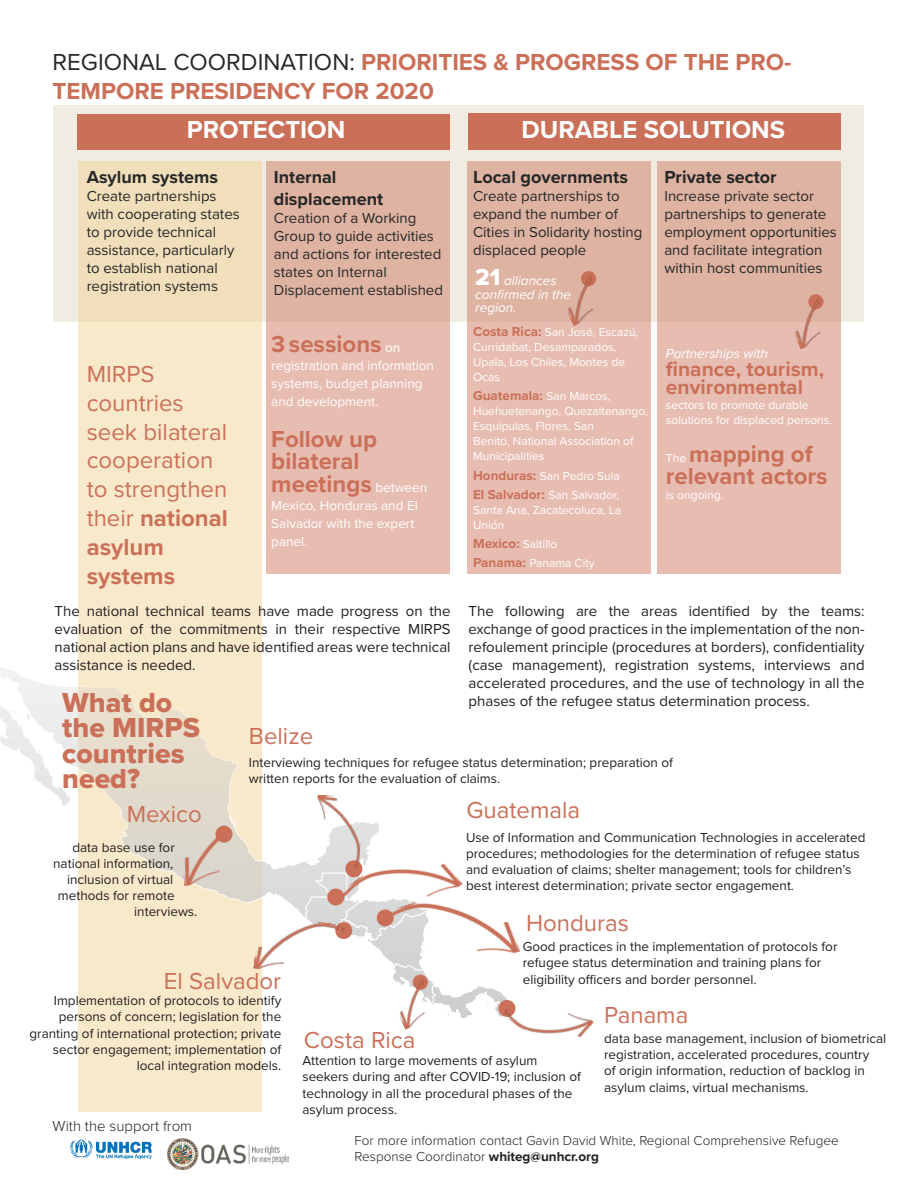
<style>
.page{position:relative;width:918px;height:1188px;background:#fff}
.page>*{position:absolute;margin:0;border:0;box-sizing:border-box;transform-origin:0 0}
.t1{font:28.5px/25.5px "Proxima Nova Extrabld";color:#cb7058}
.t2{font:700 25.5px "Proxima Nova";color:#fff}
.t3{font:700 24px/22.5px "Proxima Nova";color:#cb7058}
.t4{font:24px/28.8px "Proxima Nova";color:#cb7058}
.t5{font:700 21px/18px "Proxima Nova";color:#cb7058}
.t6{font:700 18px/21.6px "Proxima Nova";color:#262727}
.t7{font:15px/18px "Proxima Nova";color:#231f20;text-align:justify}
.t8{font:15px/18px "Proxima Nova";color:#262727}
.t9{font:300 15px "Proxima Nova";color:#231f20}
.t10{font:13.5px/16.2px "Proxima Nova";color:#231f20}
.t11{font:13.5px/18px "Proxima Nova";color:#fff}
.t12{font:300 13.5px/16.2px "Proxima Nova";color:#231f20}
.t13{font:italic 13.5px/13.5px "Proxima Nova";color:#fff}
.t14{font:700 13.5px "Proxima Nova";color:#cb7058}
.t15{font:12px/15px "Proxima Nova";color:#fff}
.s1{font-weight:400;color:#262727}
.s2{font-family:"Proxima Nova Extrabld";font-style:normal;font-size:24px}
.s3{font-weight:700;font-size:13.5px;color:#cb7058}
.s4{font-weight:400;font-size:12px;color:#fff}
.s5{font-weight:400;font-size:13.5px;color:#fff}
.s6{font-weight:700}
</style>
<div class="page">
<img style="left:70px;top:1139px;width:82px;height:20px">
<img style="left:167px;top:1139px;width:121px;height:31px">
<div style="left:53px;top:105px;width:811px;height:216px;background:#f1ece2"></div>
<div style="left:77px;top:114px;width:373px;height:36px;background:#cb7058"></div>
<div style="left:468px;top:114px;width:373px;height:36px;background:#cb7058"></div>
<div style="left:78px;top:161px;width:184px;height:951px;background:linear-gradient(to right,#f7e7c7,#f7e7c7)"></div>
<div style="left:657px;top:161px;width:184px;height:413px;background:linear-gradient(to right,#e4b9ac,#e4b9ac)"></div>
<div style="left:266px;top:161px;width:184px;height:413px;background:linear-gradient(to right,#e4b9ac,#e4b9ac)"></div>
<div style="left:467px;top:161px;width:184px;height:413px;background:linear-gradient(to right,#e4b9ac,#e4b9ac)"></div>
<svg style="left:0;top:659px;width:379px;height:260px"></svg>
<svg style="left:90px;top:780px;width:4px;height:3px"></svg>
<svg style="left:283px;top:864px;width:4px;height:3px"></svg>
<svg style="left:11px;top:708px;width:21px;height:14px"></svg>
<div style="left:215px;top:826px;width:17px;height:17px;background:#cb7058;border-radius:50%"></div>
<img style="left:180px;top:829px;width:65px;height:57px">
<img style="left:363px;top:830px;width:16px;height:29px">
<img style="left:314px;top:795px;width:49px;height:64px">
<img style="left:510px;top:1012px;width:84px;height:26px">
<img style="left:253px;top:915px;width:50px;height:64px">
<img style="left:401px;top:1020px;width:16px;height:10px">
<svg style="left:303px;top:859px;width:214px;height:161px"></svg>
<img style="left:380px;top:877px;width:140px;height:110px">
<div style="left:581px;top:271px;width:15px;height:15px;background:#cb7058;border-radius:50%"></div>
<img style="left:557px;top:275px;width:51px;height:51px">
<div style="left:808px;top:294px;width:15px;height:15px;background:#cb7058;border-radius:50%"></div>
<img style="left:784px;top:298px;width:51px;height:51px">
<p class="t3" style="left:53px;top:47px;width:740px;line-height:28.8px"><span class="s1">REGIONAL COORDINATION:</span> PRIORITIES &amp; PROGRESS OF THE PRO-<br>TEMPORE PRESIDENCY FOR 2020</p>
<p class="t2" style="left:187px;top:111px;width:160px">PROTECTION</p>
<p class="t2" style="left:521px;top:111px;width:265px">DURABLE SOLUTIONS</p>
<p class="t6" style="left:87px;top:166px;width:133px">Asylum systems</p>
<p class="t8" style="left:87px;top:186px;width:155px">Create partnerships with cooperating states to provide technical assistance, particularly to establish national registration systems</p>
<p class="t6" style="left:664px;top:166px;width:114px">Private sector</p>
<p class="t8" style="left:664px;top:186px;width:174px">Increase private sector partnerships to generate employment opportunities and facilitate integration within host communities</p>
<p class="t6" style="left:274px;top:166px;width:111px">Internal displacement</p>
<p class="t8" style="left:274px;top:208px;width:171px">Creation of a Working<br>Group to guide activities and actions for interested states on Internal<br>Displacement established</p>
<p class="t6" style="left:473px;top:166px;width:156px">Local governments</p>
<p class="t8" style="left:473px;top:186px;width:171px">Create partnerships to expand the number of<br>Cities in Solidarity hosting displaced people</p>
<p class="t13" style="left:475px;top:273px;width:97px"><span class="s2">21</span> alliances confirmed in the region.</p>
<p class="t15" style="left:473px;top:324px;width:167px"><span class="s3">Costa Rica:</span> San José, Escazú,<br>Curridabat, Desamparados,<br>Upala, Los Chiles, Montes de<br>Ocas</p>
<p class="t14" style="left:473px;top:386px;width:139px">Guatemala: <span class="s4">San Marcos,</span></p>
<p class="t15" style="left:473px;top:403px;width:176px">Huehuetenango, Quezaltenango,<br>Esquipulas, Flores, San<br>Benito, National Association of<br>Municipalities</p>
<p class="t15" style="left:473px;top:468px;width:148px"><span class="s3">Honduras:</span> San Pedro Sula</p>
<p class="t15" style="left:473px;top:487px;width:150px"><span class="s3">El Salvador:</span> San Salvador,<br>Santa Ana, Zacatecoluca, La<br>Unión</p>
<p class="t15" style="left:473px;top:536px;width:86px"><span class="s3">Mexico:</span> Saltillo</p>
<p class="t15" style="left:473px;top:555px;width:123px"><span class="s3">Panama:</span> Panama City</p>
<p class="t3" style="left:271px;top:332px;width:131px">3sessions <span class="s5">on</span></p>
<p class="t11" style="left:271px;top:356px;width:164px">registration and information systems, budget planning and development.</p>
<p class="t3" style="left:271px;top:427px;width:157px">Follow up bilateral meetings <span class="s5">between</span></p>
<p class="t11" style="left:271px;top:495px;width:148px">Mexico, Honduras and El<br>Salvador with the expert panel.</p>
<p class="t13" style="left:666px;top:347px;width:104px">Partnerships with</p>
<p class="t5" style="left:666px;top:360px;width:160px">finance, tourism, environmental</p>
<p class="t15" style="left:666px;top:397px;width:168px">sectors to promote durable solutions for displaced persons.</p>
<p class="t3" style="left:666px;top:442px;width:163px"><span class="s4">The</span> mapping of relevant actors</p>
<p class="t15" style="left:666px;top:487px;width:59px">is ongoing.</p>
<p class="t4" style="left:87px;top:359px;width:143px">MIRPS countries seek bilateral cooperation to strengthen their <span class="s6">national asylum systems</span></p>
<p class="t7" style="left:55px;top:601px;width:398px">The national technical teams have made progress on the evaluation of the commitments in their respective MIRPS national action plans and have identified areas were technical assistance is needed.</p>
<p class="t7" style="left:469px;top:601px;width:398px">The following are the areas identified by the teams: exchange of good practices in the implementation of the non&shy;refoulement principle (procedures at borders), confidentiality (case management), registration systems, interviews and accelerated procedures, and the use of technology in all the phases of the refugee status determination process.</p>
<p class="t1" style="left:62px;top:689px;width:139px">What do the MIRPS countries need?</p>
<p class="t4" style="left:249px;top:720px;width:66px">Belize</p>
<p class="t10" style="left:249px;top:754px;width:426px">Interviewing techniques for refugee status determination; preparation of written reports for the evaluation of claims.</p>
<p class="t4" style="left:127px;top:799px;width:76px">Mexico</p>
<p class="t10" style="left:72px;top:838px;width:104px">data base use for</p>
<p class="t10" style="left:53px;top:855px;width:122px">national information,</p>
<p class="t10" style="left:67px;top:871px;width:108px">inclusion of virtual</p>
<p class="t10" style="left:58px;top:887px;width:118px">methods for remote</p>
<p class="t10" style="left:134px;top:903px;width:65px">interviews.</p>
<p class="t4" style="left:164px;top:965px;width:119px">El Salvador</p>
<p class="t10" style="left:30px;top:992px;width:253px;text-align:right">Implementation of protocols to identify persons of concern; legislation for the granting of international protection; private sector engagement; implementation of local integration models.</p>
<p class="t9" style="left:53px;top:1115px;width:141px">With the support from</p>
<p class="t4" style="left:466px;top:795px;width:115px">Guatemala</p>
<p class="t10" style="left:466px;top:828px;width:401px">Use of Information and Communication Technologies in accelerated procedures; methodologies for the determination of refugee status and evaluation of claims; shelter management; tools for children’s best interest determination; private sector engagement.</p>
<p class="t4" style="left:526px;top:908px;width:104px">Honduras</p>
<p class="t10" style="left:523px;top:938px;width:316px">Good practices in the implementation of protocols for refugee status determination and training plans for eligibility officers and border personnel.</p>
<p class="t4" style="left:304px;top:1024px;width:113px">Costa Rica</p>
<p class="t10" style="left:302px;top:1052px;width:280px">Attention to large movements of asylum seekers during and after COVID-19; inclusion of technology in all the procedural phases of the asylum process.</p>
<p class="t4" style="left:604px;top:1000px;width:86px">Panama</p>
<p class="t10" style="left:604px;top:1030px;width:284px">data base management, inclusion of biometrical registration, accelerated procedures, country<br>of origin information, reduction of backlog in asylum claims, virtual mechanisms.</p>
<p class="t12" style="left:355px;top:1131px;width:486px">For more information contact Gavin David White, Regional Comprehensive Refugee<br>Response Coordinator <span class="s6">whiteg@unhcr.org</span></p>
</div>
